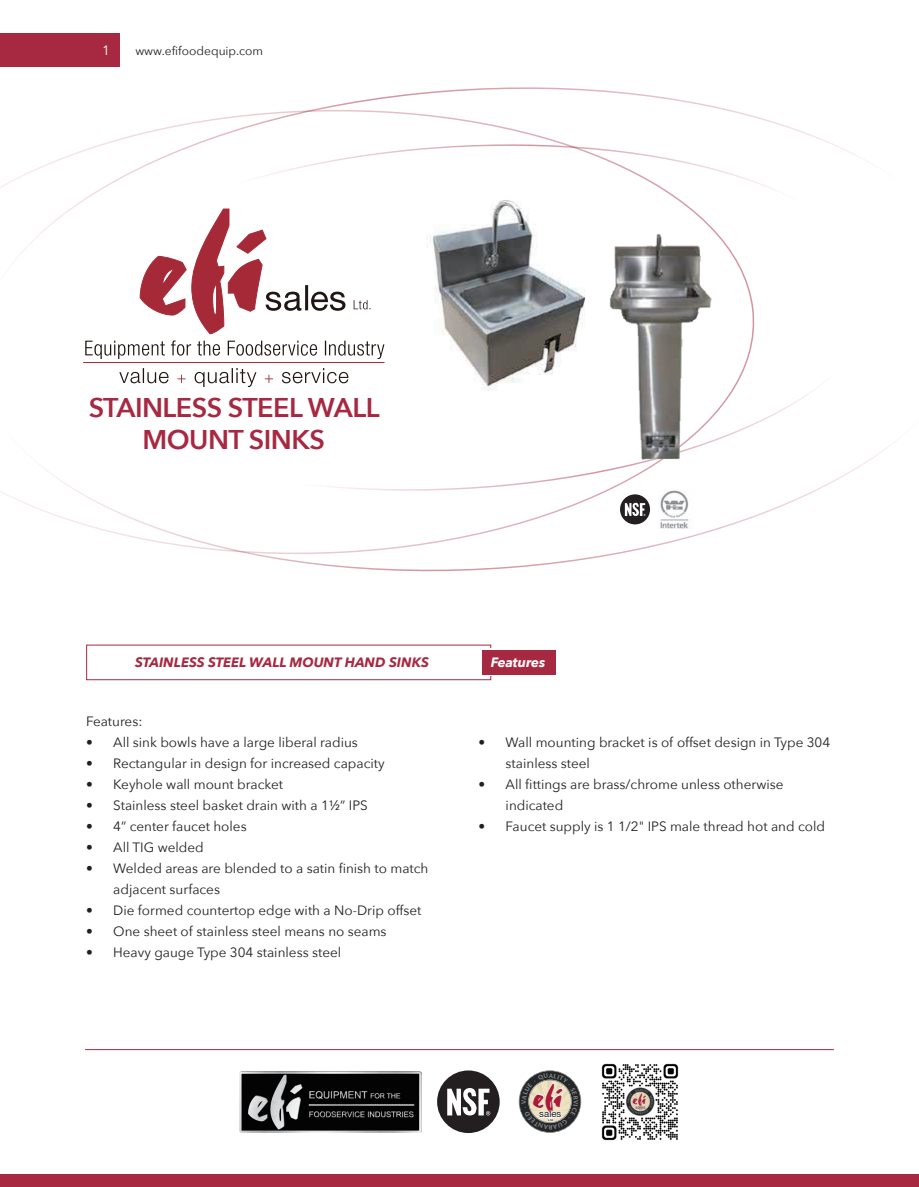
<style>
.page{position:relative;width:919px;height:1187px;background:#fff}
.page>*{position:absolute;margin:0;border:0;box-sizing:border-box;transform-origin:0 0}
.t1{font:31.95px "Choc ICG";color:#aa1c36}
.t2{font:600 27px/32.4px "Avenir Next";letter-spacing:-.02em;color:#a72941;text-align:center}
.t3{font:13.5px/21px "Avenir Next";color:#231f20}
.t4{font:italic 700 13.5px "Avenir Next";color:#a72941}
.t5{font:italic 700 13.5px "Avenir Next";letter-spacing:-.005em;color:#fff}
.t6{font:13.5px "Avenir Next";color:#fff}
.t7{font:12px "Avenir Next";color:#231f20}
.t8{font:9.6px "Helvetica Neue";letter-spacing:.01em;color:#231f20}
.t9{font:500 3px "Helvetica Neue";color:#231f20}
</style>
<div class="page">
<svg style="left:0;top:87px;width:893px;height:485px"></svg>
<svg style="left:282px;top:368px;width:66px;height:15px"></svg>
<svg style="left:265px;top:374px;width:8px;height:9px"></svg>
<svg style="left:194px;top:368px;width:62px;height:19px"></svg>
<svg style="left:177px;top:374px;width:9px;height:9px"></svg>
<svg style="left:119px;top:368px;width:50px;height:15px"></svg>
<hr style="left:83px;top:362px;width:301px;height:1px;background:#a62938">
<svg style="left:353px;top:300px;width:17px;height:9px"></svg>
<svg style="left:85px;top:340px;width:299px;height:19px"></svg>
<svg style="left:140px;top:209px;width:205px;height:125px"></svg>
<div style="left:0;top:1174px;width:918px;height:12px;background:#a72941"></div>
<hr style="left:85px;top:1049px;width:748px;height:1px;background:#a72941">
<div style="left:0;top:33px;width:119px;height:34px;background:#a72941"></div>
<img style="left:607px;top:193px;width:111px;height:287px">
<div style="left:620px;top:494px;width:30px;height:30px;background:#231f20;border-radius:50%"></div>
<svg style="left:624px;top:503px;width:21px;height:13px"></svg>
<img style="left:658px;top:490px;width:35px;height:38px">
<div style="left:86px;top:644px;width:405px;height:36px;border:1px solid #a72941"></div>
<div style="left:230px;top:648px;width:276px;height:27px;background:#fff"></div>
<div style="left:482px;top:650px;width:73px;height:24px;background:#a72941"></div>
<img style="left:419px;top:193px;width:174px;height:199px">
<div style="left:593px;top:369px;width:37px;height:48px;background:#fff"></div>
<div style="left:691px;top:329px;width:28px;height:77px;background:#fff"></div>
<img style="left:239px;top:1071px;width:182px;height:61px">
<div style="left:437px;top:1070px;width:62px;height:62px;background:#231f20;border-radius:50%"></div>
<svg style="left:447px;top:1088px;width:43px;height:27px"></svg>
<img style="left:601px;top:1063px;width:78px;height:78px">
<svg style="left:518px;top:1070px;width:63px;height:62px"></svg>
<p class="t6" style="left:102px;top:38px;width:9px">1</p>
<p class="t7" style="left:135px;top:40px;width:129px">www.efifoodequip.com</p>
<h2 class="t2" style="left:89px;top:391px;width:292px">STAINLESS STEEL WALL<br>MOUNT SINKS</h2>
<p class="t4" style="left:135px;top:650px;width:295px">STAINLESS STEEL WALL MOUNT HAND SINKS</p>
<p class="t5" style="left:490px;top:650px;width:56px">Features</p>
<p class="t3" style="left:86px;top:709px;width:58px">Features:</p>
<p class="t3" style="left:86px;top:730px;width:273px">• All sink bowls have a large liberal radius</p>
<p class="t3" style="left:86px;top:751px;width:300px">• Rectangular in design for increased capacity</p>
<p class="t3" style="left:86px;top:772px;width:198px">• Keyhole wall mount bracket</p>
<p class="t3" style="left:86px;top:793px;width:283px">• Stainless steel basket drain with a 1½” IPS</p>
<p class="t3" style="left:86px;top:814px;width:162px">• 4” center faucet holes</p>
<p class="t3" style="left:86px;top:835px;width:119px">• All TIG welded</p>
<p class="t3" style="left:113px;top:856px;width:316px;text-indent:-27px">• Welded areas are blended to a satin finish to match adjacent surfaces</p>
<p class="t3" style="left:86px;top:898px;width:337px">• Die formed countertop edge with a No-Drip offset</p>
<p class="t3" style="left:86px;top:919px;width:302px">• One sheet of stainless steel means no seams</p>
<p class="t3" style="left:86px;top:940px;width:256px">• Heavy gauge Type 304 stainless steel</p>
<p class="t3" style="left:505px;top:730px;width:326px;text-indent:-27px">• Wall mounting bracket is of offset design in Type 304 stainless steel</p>
<p class="t3" style="left:505px;top:772px;width:279px;text-indent:-27px">• All fittings are brass/chrome unless otherwise indicated</p>
<p class="t3" style="left:478px;top:814px;width:348px">• Faucet supply is 1 1/2" IPS male thread hot and cold</p>
<h1 class="t1" style="left:531px;top:1076px;width:32px">efi</h1>
<p class="t9" style="left:548px;top:1117px;width:7px">Ltd.</p>
<p class="t8" style="left:539px;top:1108px;width:24px">sales</p>
</div>
